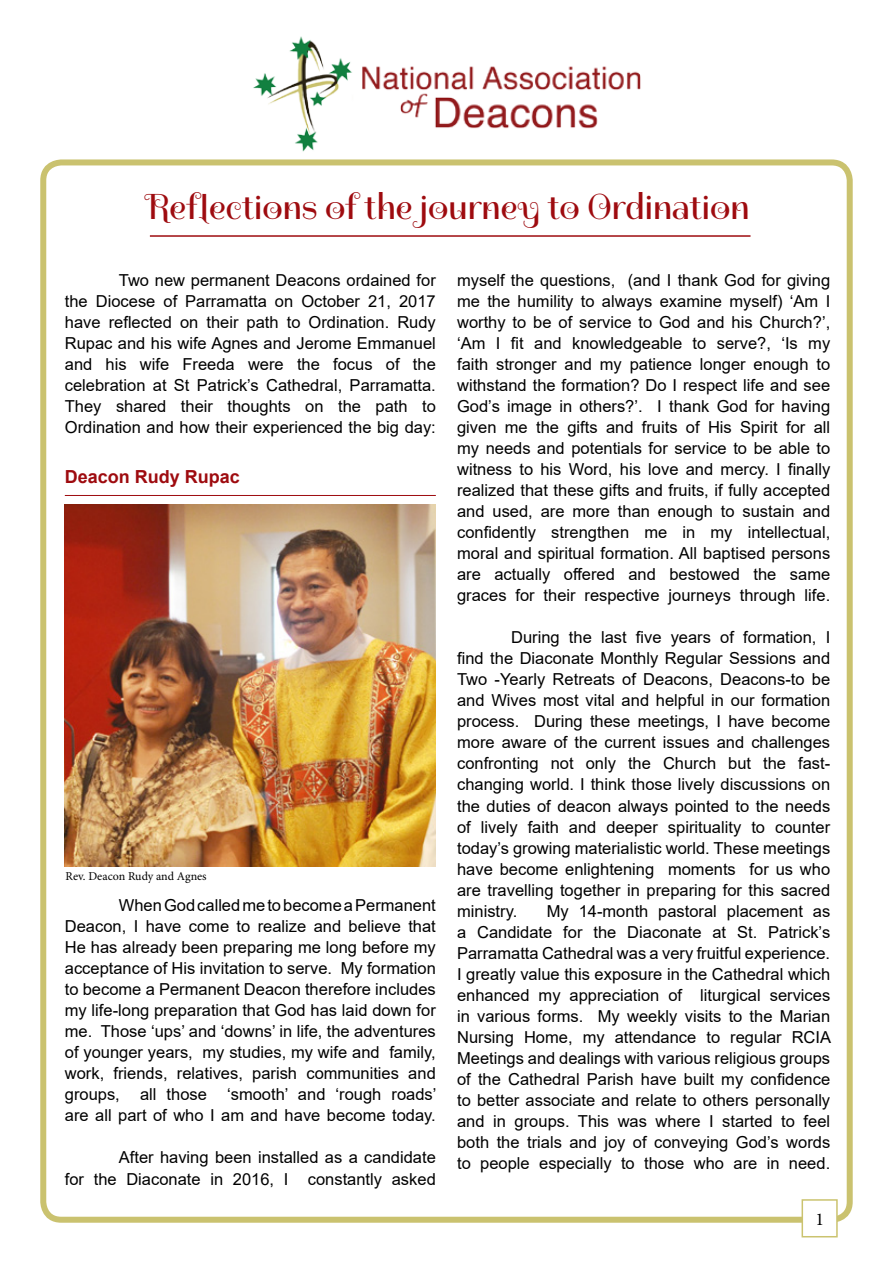
<style>
.page{position:relative;width:893px;height:1263px;background:#fff}
.page>*{position:absolute;margin:0;border:0;box-sizing:border-box;transform-origin:0 0}
.t1{font:36px "Spirax";color:#9e0b0f}
.t2{font:700 18px "Arial";color:#9e0b0f}
.t3{font:18px "Minion Pro";color:#000}
.t4{font:16.5px/21px "Arial";color:#000;text-align:justify}
.t5{font:12px "Minion Pro";color:#000}
</style>
<div class="page">
<img style="left:253px;top:36px;width:388px;height:116px">
<div style="left:40px;top:159px;width:813px;height:1064px;border:6px solid #cac26f;border-radius:18px"></div>
<div style="left:801px;top:1199px;width:37px;height:38px;background:#fff;border:2px solid #cbc36f"></div>
<hr style="left:150px;top:235px;width:600px;height:2px;background:#9e0b0f">
<hr style="left:65px;top:495px;width:371px;height:1px;background:#9e0b0f">
<img style="left:65px;top:505px;width:370px;height:361px">
<h1 class="t1" style="left:145px;top:185px;width:606px">Reflections of the journey to Ordination</h1>
<p class="t4" style="left:65px;top:270px;width:372px;text-indent:54px">Two new permanent Deacons ordained for the Diocese of Parramatta on October 21, 2017 have reflected on their path to Ordination. Rudy Rupac and his wife Agnes and Jerome Emmanuel and his wife Freeda were the focus of the celebration at St Patrick’s Cathedral, Parramatta.<br>They shared their thoughts on the path to Ordination and how their experienced the big day:</p>
<p class="t2" style="left:65px;top:464px;width:177px">Deacon Rudy Rupac</p>
<p class="t5" style="left:66px;top:869px;width:143px">Rev. Deacon Rudy and Agnes</p>
<p class="t4" style="left:65px;top:895px;width:373px;text-indent:54px">When God called me to become a Permanent Deacon, I have come to realize and believe that He has already been preparing me long before my acceptance of His invitation to serve. My formation to become a Permanent Deacon therefore includes my life-long preparation that God has laid down for me. Those ‘ups’ and ‘downs’ in life, the adventures of younger years, my studies, my wife and family, work, friends, relatives, parish communities and groups, all those ‘smooth’ and ‘rough roads’ are all part of who I am and have become today.</p>
<p class="t4" style="left:65px;top:1147px;width:372px;text-align:right">After having been installed as a candidate<br>for the Diaconate in 2016, I constantly asked</p>
<p class="t4" style="left:457px;top:270px;width:375px">myself the questions, (and I thank God for giving me the humility to always examine myself) ‘Am I worthy to be of service to God and his Church?’, ‘Am I fit and knowledgeable to serve?, ‘Is my faith stronger and my patience longer enough to withstand the formation? Do I respect life and see God’s image in others?’. I thank God for having given me the gifts and fruits of His Spirit for all my needs and potentials for service to be able to witness to his Word, his love and mercy. I finally realized that these gifts and fruits, if fully accepted and used, are more than enough to sustain and confidently strengthen me in my intellectual, moral and spiritual formation. All baptised persons are actually offered and bestowed the same graces for their respective journeys through life.</p>
<p class="t4" style="left:457px;top:627px;width:375px;text-indent:54px">During the last five years of formation, I find the Diaconate Monthly Regular Sessions and Two -Yearly Retreats of Deacons, Deacons-to be and Wives most vital and helpful in our formation process. During these meetings, I have become more aware of the current issues and challenges confronting not only the Church but the fast&shy;changing world. I think those lively discussions on the duties of deacon always pointed to the needs of lively faith and deeper spirituality to counter today’s growing materialistic world. These meetings have become enlightening moments for us who are travelling together in preparing for this sacred ministry.</p>
<p class="t4" style="left:457px;top:900px;width:376px;text-indent:90px">My 14-month pastoral placement as a Candidate for the Diaconate at St. Patrick’s Parramatta Cathedral was a very fruitful experience.<br>I greatly value this exposure in the Cathedral which enhanced my appreciation of liturgical services in various forms. My weekly visits to the Marian Nursing Home, my attendance to regular RCIA Meetings and dealings with various religious groups of the Cathedral Parish have built my confidence to better associate and relate to others personally and in groups. This was where I started to feel both the trials and joy of conveying God’s words to people especially to those who are in need.</p>
<p class="t3" style="left:816px;top:1207px;width:10px">1</p>
</div>
